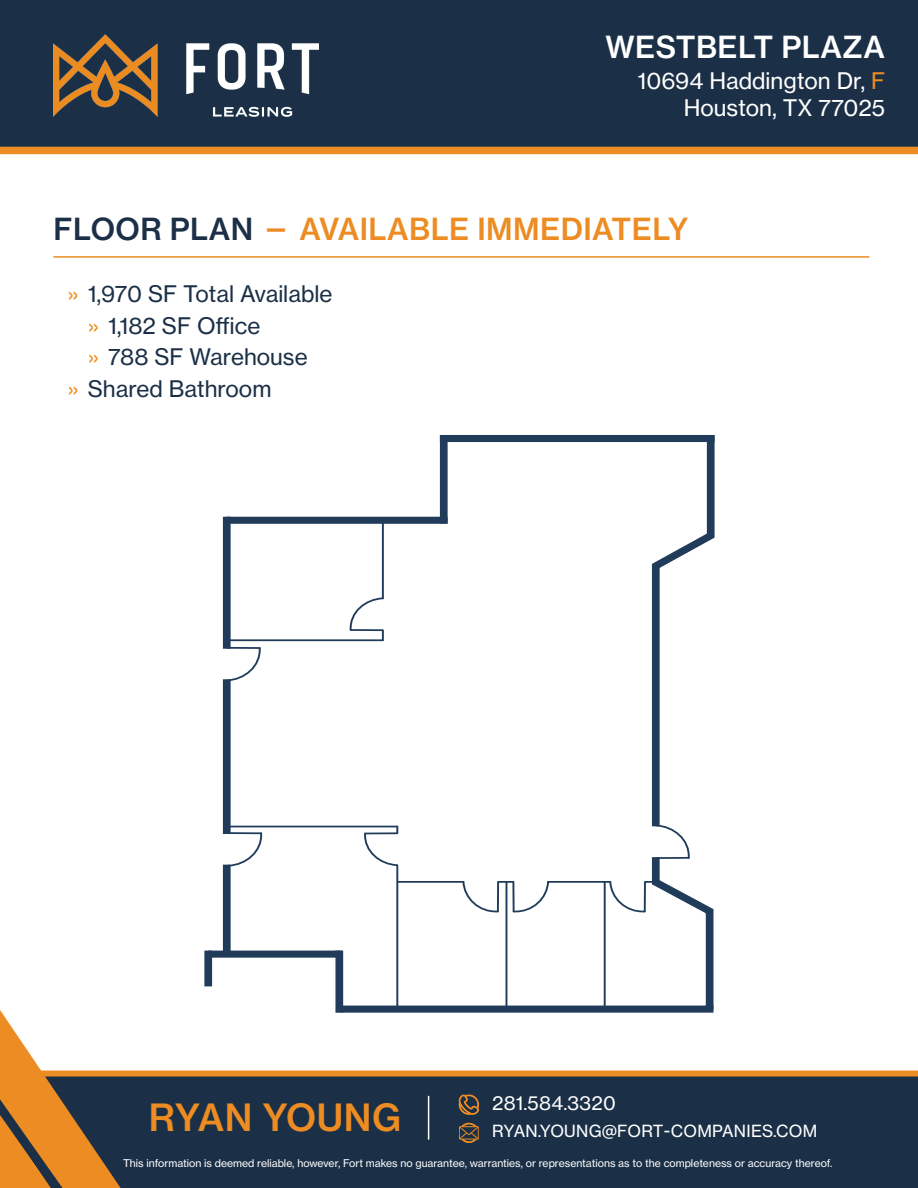
<style>
.page{position:relative;width:918px;height:1188px;background:#fff}
.page>*{position:absolute;margin:0;border:0;box-sizing:border-box;transform-origin:0 0}
.t1{font:37.05px "N Haas Grotesk TX Pro 65 Md";letter-spacing:.015em;color:#ec8c22}
.t2{font:30px "N Haas Grotesk TX Pro 65 Md";letter-spacing:.015em;color:#ec8c22}
.t3{font:30px "N Haas Grotesk TX Pro 65 Md";letter-spacing:.015em;color:#fff}
.t4{font:22.5px "N Haas Grotesk TX Pro 55 Rg";color:#1b3047}
.t5{font:22.5px "N Haas Grotesk TX Pro 55 Rg";color:#fff}
.t6{font:18.3px "N Haas Grotesk TX Pro 55 Rg";letter-spacing:.015em;color:#fff}
.t7{font:16.5px "N Haas Grotesk TX Pro 55 Rg";letter-spacing:.015em;color:#fff}
.t8{font:10.5px "N Haas Grotesk TX Pro 55 Rg";color:#fff}
.s1{color:#ec8c22}
.s2{color:#1b3047}
</style>
<div class="page">
<div style="left:0;top:0;width:918px;height:154px;background:#1b3047"></div>
<hr style="left:53px;top:256px;width:816px;height:2px;background:#ec8c22">
<div style="left:121px;top:1071px;width:797px;height:117px;background:#1b3047"></div>
<svg style="left:0;top:1010px;width:121px;height:178px"></svg>
<svg style="left:459px;top:1094px;width:21px;height:21px"></svg>
<svg style="left:459px;top:1123px;width:20px;height:20px"></svg>
<hr style="left:428px;top:1096px;width:1px;height:44px;background:#fff">
<img style="left:53px;top:35px;width:265px;height:82px">
<div style="left:223px;top:679px;width:7px;height:155px;background:#213c5a"></div>
<div style="left:223px;top:865px;width:7px;height:87px;background:#213c5a"></div>
<div style="left:208px;top:950px;width:133px;height:8px;background:#213c5a"></div>
<div style="left:205px;top:951px;width:7px;height:35px;background:#213c5a"></div>
<div style="left:336px;top:951px;width:7px;height:62px;background:#213c5a"></div>
<div style="left:341px;top:1005px;width:373px;height:8px;background:#213c5a"></div>
<div style="left:652px;top:564px;width:7px;height:262px;background:#213c5a"></div>
<div style="left:652px;top:857px;width:7px;height:27px;background:#213c5a"></div>
<svg style="left:651px;top:442px;width:64px;height:135px"></svg>
<div style="left:440px;top:435px;width:275px;height:7px;background:#213c5a"></div>
<div style="left:440px;top:435px;width:7px;height:89px;background:#213c5a"></div>
<div style="left:227px;top:517px;width:221px;height:7px;background:#213c5a"></div>
<div style="left:223px;top:517px;width:7px;height:132px;background:#213c5a"></div>
<svg style="left:226px;top:831px;width:37px;height:37px"></svg>
<svg style="left:225px;top:646px;width:36px;height:36px"></svg>
<svg style="left:654px;top:824px;width:36px;height:36px"></svg>
<hr style="left:229px;top:639px;width:154px;height:2px;background:#213c5a">
<hr style="left:382px;top:520px;width:2px;height:78px;background:#213c5a">
<svg style="left:349px;top:597px;width:35px;height:43px"></svg>
<hr style="left:226px;top:826px;width:171px;height:1px;background:#213c5a">
<svg style="left:363px;top:827px;width:36px;height:40px"></svg>
<hr style="left:396px;top:866px;width:2px;height:143px;background:#213c5a">
<hr style="left:506px;top:882px;width:1px;height:128px;background:#213c5a">
<hr style="left:398px;top:881px;width:65px;height:2px;background:#213c5a">
<hr style="left:548px;top:881px;width:62px;height:2px;background:#213c5a">
<hr style="left:604px;top:882px;width:2px;height:128px;background:#213c5a">
<svg style="left:461px;top:881px;width:89px;height:32px"></svg>
<svg style="left:608px;top:872px;width:106px;height:141px"></svg>
<p class="t3" style="left:605px;top:29px;width:281px">WESTBELT PLAZA</p>
<p class="t5" style="left:638px;top:67px;width:249px">10694 Haddington Dr, <span class="s1">F</span></p>
<p class="t5" style="left:684px;top:94px;width:203px">Houston, TX 77025</p>
<p class="t2" style="left:54px;top:210px;width:637px"><span class="s2">FLOOR PLAN</span> — AVAILABLE IMMEDIATELY</p>
<p class="t4" style="left:68px;top:280px;width:267px"><span class="s1">»</span> 1,970 SF Total Available</p>
<p class="t4" style="left:88px;top:312px;width:174px"><span class="s1">»</span> 1,182 SF Office</p>
<p class="t4" style="left:88px;top:343px;width:222px"><span class="s1">»</span> 788 SF Warehouse</p>
<p class="t4" style="left:68px;top:375px;width:206px"><span class="s1">»</span> Shared Bathroom</p>
<p class="t1" style="left:149px;top:1095px;width:254px">RYAN YOUNG</p>
<p class="t6" style="left:492px;top:1092px;width:125px">281.584.3320</p>
<p class="t7" style="left:492px;top:1121px;width:327px">RYAN.YOUNG@FORT-COMPANIES.COM</p>
<p class="t8" style="left:123px;top:1157px;width:711px">This information is deemed reliable, however, Fort makes no guarantee, warranties, or representations as to the completeness or accuracy thereof.</p>
</div>
